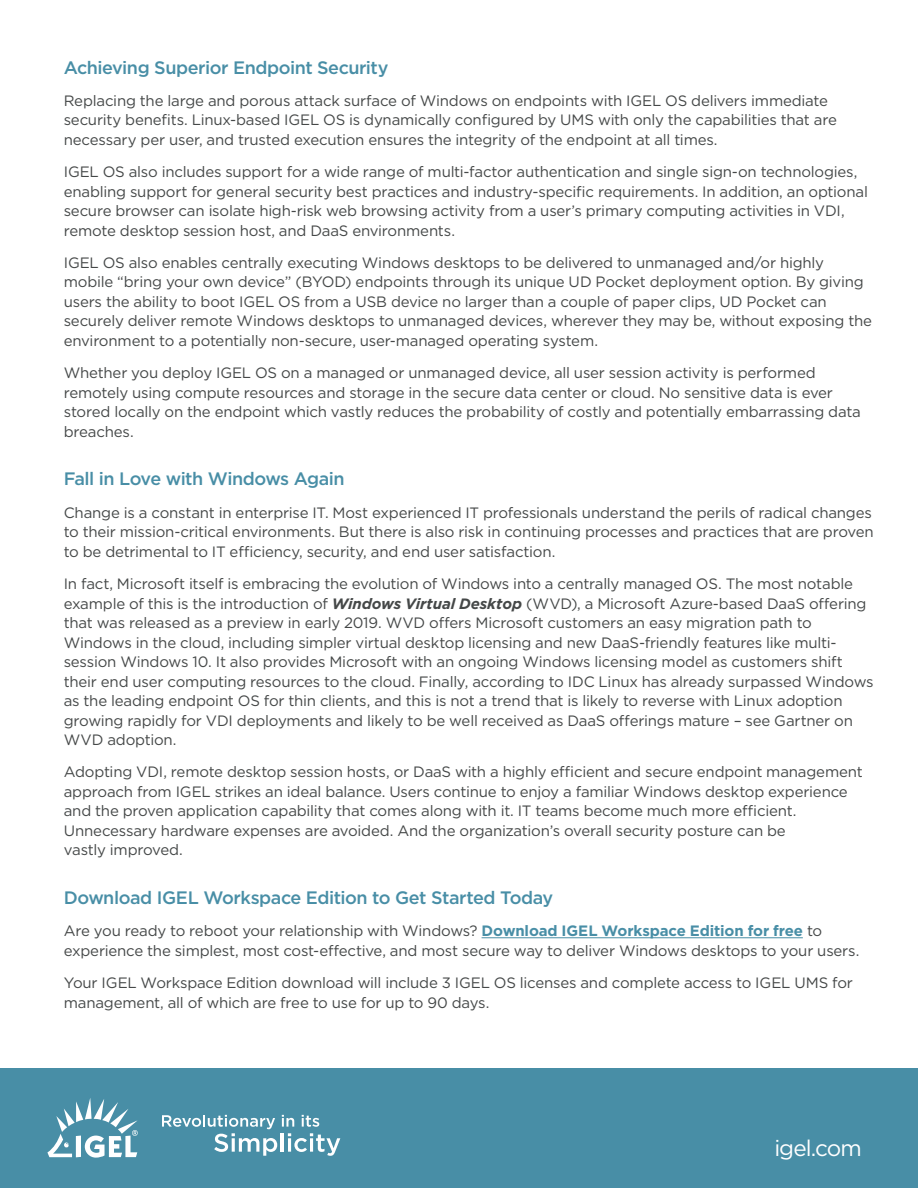
<style>
.page{position:relative;width:918px;height:1188px;background:#fff}
.page>*{position:absolute;margin:0;border:0;box-sizing:border-box;transform-origin:0 0}
.t1{font:22.5px "Gotham";letter-spacing:-.04em;color:#fff}
.t2{font:500 18px "Gotham";letter-spacing:-.025em;color:#488ea6}
.t3{font:15px/19.5px "Gotham";letter-spacing:-.015em;color:#454848}
.s1{font-weight:700;font-style:italic}
.s2{font-weight:700;color:#488ea6}
</style>
<div class="page">
<div style="left:0;top:1069px;width:918px;height:119px;background:#488ea6"></div>
<svg style="left:162px;top:1115px;width:178px;height:41px"></svg>
<hr style="left:482px;top:937px;width:321px;height:1px;background:#488ea6">
<svg style="left:47px;top:1098px;width:91px;height:60px"></svg>
<p class="t2" style="left:64px;top:59px;width:326px">Achieving Superior Endpoint Security</p>
<p class="t3" style="left:64px;top:92px;width:775px">Replacing the large and porous attack surface of Windows on endpoints with IGEL OS delivers immediate security benefits. Linux-based IGEL OS is dynamically configured by UMS with only the capabilities that are necessary per user, and trusted execution ensures the integrity of the endpoint at all times.</p>
<p class="t3" style="left:64px;top:163px;width:806px">IGEL OS also includes support for a wide range of multi-factor authentication and single sign-on technologies, enabling support for general security best practices and industry-specific requirements. In addition, an optional secure browser can isolate high-risk web browsing activity from a user’s primary computing activities in VDI, remote desktop session host, and DaaS environments.</p>
<p class="t3" style="left:64px;top:254px;width:810px">IGEL OS also enables centrally executing Windows desktops to be delivered to unmanaged and/or highly mobile “bring your own device” (BYOD) endpoints through its unique UD Pocket deployment option. By giving users the ability to boot IGEL OS from a USB device no larger than a couple of paper clips, UD Pocket can securely deliver remote Windows desktops to unmanaged devices, wherever they may be, without exposing the environment to a potentially non-secure, user-managed operating system.</p>
<p class="t3" style="left:64px;top:364px;width:799px">Whether you deploy IGEL OS on a managed or unmanaged device, all user session activity is performed remotely using compute resources and storage in the secure data center or cloud. No sensitive data is ever stored locally on the endpoint which vastly reduces the probability of costly and potentially embarrassing data breaches.</p>
<p class="t2" style="left:64px;top:471px;width:282px">Fall in Love with Windows Again</p>
<p class="t3" style="left:64px;top:504px;width:811px;text-align:justify">Change is a constant in enterprise IT. Most experienced IT professionals understand the perils of radical changes to their mission-critical environments. But there is also risk in continuing processes and practices that are proven to be detrimental to IT efficiency, security, and end user satisfaction.</p>
<p class="t3" style="left:64px;top:575px;width:812px">In fact, Microsoft itself is embracing the evolution of Windows into a centrally managed OS. The most notable example of this is the introduction of <span class="s1">Windows Virtual Desktop</span> (WVD), a Microsoft Azure-based DaaS offering that was released as a preview in early 2019. WVD offers Microsoft customers an easy migration path to Windows in the cloud, including simpler virtual desktop licensing and new DaaS-friendly features like multi&shy;session Windows 10. It also provides Microsoft with an ongoing Windows licensing model as customers shift their end user computing resources to the cloud. Finally, according to IDC Linux has already surpassed Windows as the leading endpoint OS for thin clients, and this is not a trend that is likely to reverse with Linux adoption growing rapidly for VDI deployments and likely to be well received as DaaS offerings mature – see Gartner on WVD adoption.</p>
<p class="t3" style="left:64px;top:763px;width:801px">Adopting VDI, remote desktop session hosts, or DaaS with a highly efficient and secure endpoint management approach from IGEL strikes an ideal balance. Users continue to enjoy a familiar Windows desktop experience and the proven application capability that comes along with it. IT teams become much more efficient.<br>Unnecessary hardware expenses are avoided. And the organization’s overall security posture can be<br>vastly improved.</p>
<p class="t2" style="left:64px;top:890px;width:491px">Download IGEL Workspace Edition to Get Started Today</p>
<p class="t3" style="left:64px;top:922px;width:797px">Are you ready to reboot your relationship with Windows? <span class="s2">Download IGEL Workspace Edition for free</span> to experience the simplest, most cost-effective, and most secure way to deliver Windows desktops to your users.</p>
<p class="t3" style="left:64px;top:974px;width:791px">Your IGEL Workspace Edition download will include 3 IGEL OS licenses and complete access to IGEL UMS for management, all of which are free to use for up to 90 days.</p>
<h1 class="t1" style="left:775px;top:1138px;width:89px">igel.com</h1>
</div>
